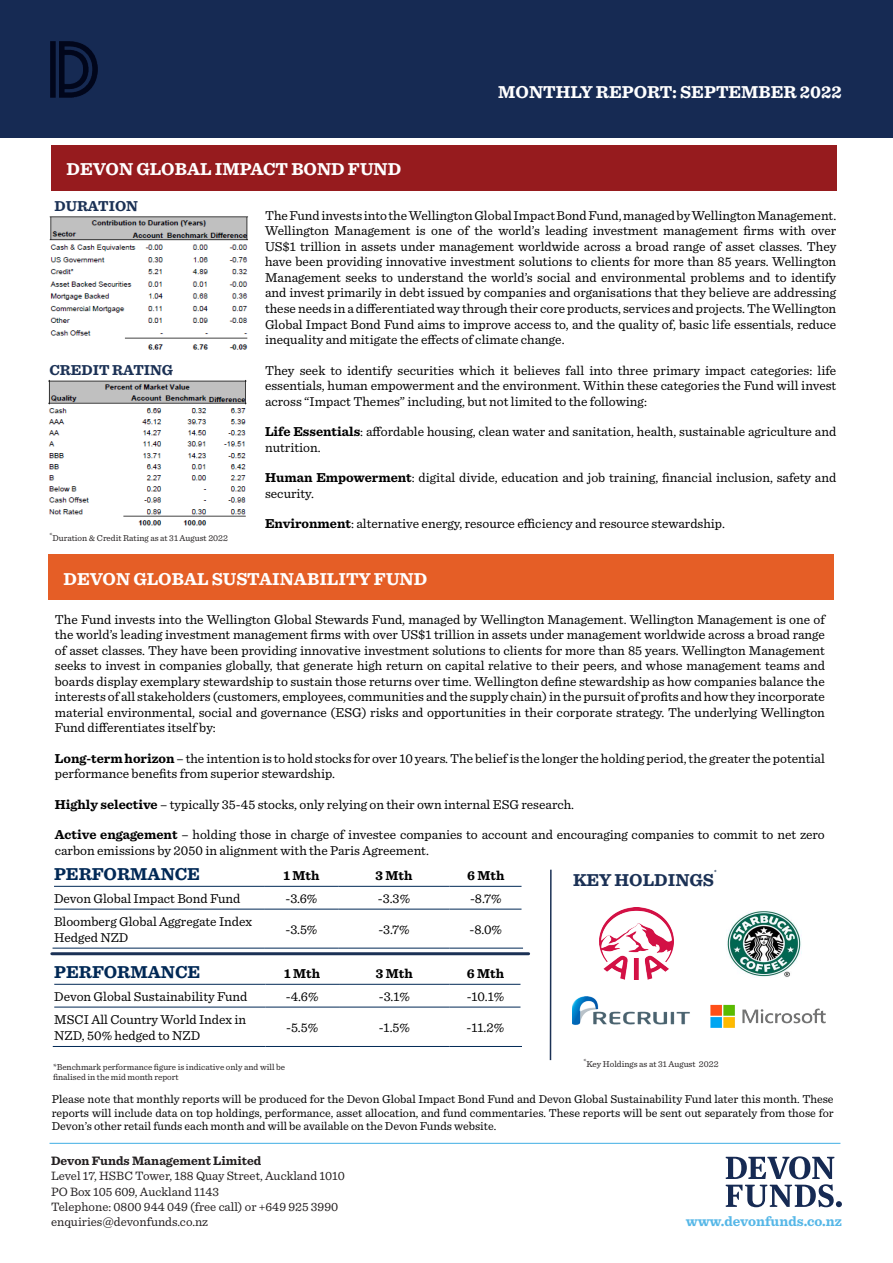
<style>
.page{position:relative;width:893px;height:1263px;background:#fff}
.page>*{position:absolute;margin:0;border:0;box-sizing:border-box;transform-origin:0 0}
.t1{font:700 18px "Sentinel";color:#fff}
.t2{font:700 18px "Sentinel";color:#002855}
.t3{font:700 18px "Sentinel";color:#1b3155}
.t4{font:700 15px "Sentinel";color:#1b3155}
.t5{font:700 14.25px "Sentinel";color:#56b7e7}
.t6{font:13.5px/15.6px "Sentinel";color:#000}
.t7{font:700 13.5px "Sentinel";color:#000}
.t8{font:12.75px "Sentinel";color:#231f20}
.t9{font:700 12.75px "Sentinel";color:#231f20}
.t10{font:12px/13.8px "Sentinel";color:#000;text-align:justify}
.t11{font:9px "Sentinel";color:#231f20}
.t12{font:700 6px "Sentinel";color:#1b3155}
.s1{font-weight:700}
</style>
<div class="page">
<div style="left:0;top:0;width:893px;height:137px;background:#162a53"></div>
<img style="left:51px;top:42px;width:47px;height:56px">
<div style="left:51px;top:146px;width:785px;height:45px;background:#961b1e"></div>
<svg style="left:726px;top:1156px;width:116px;height:51px"></svg>
<hr style="left:50px;top:1143px;width:790px;height:1px;background:#56b7e7">
<div style="left:48px;top:555px;width:786px;height:45px;background:#e55e26"></div>
<hr style="left:54px;top:886px;width:210px;height:1px;background:#002855">
<hr style="left:264px;top:886px;width:75px;height:1px;background:#002855">
<hr style="left:339px;top:886px;width:110px;height:1px;background:#002855">
<hr style="left:449px;top:886px;width:72px;height:1px;background:#002855">
<hr style="left:54px;top:909px;width:210px;height:1px;background:#002855">
<hr style="left:264px;top:909px;width:75px;height:1px;background:#002855">
<hr style="left:339px;top:909px;width:110px;height:1px;background:#002855">
<hr style="left:449px;top:909px;width:72px;height:1px;background:#002855">
<hr style="left:53px;top:948px;width:211px;height:1px;background:#002855">
<hr style="left:264px;top:948px;width:75px;height:1px;background:#002855">
<hr style="left:339px;top:948px;width:110px;height:1px;background:#002855">
<hr style="left:449px;top:948px;width:74px;height:1px;background:#002855">
<hr style="left:54px;top:984px;width:211px;height:1px;background:#002855">
<hr style="left:265px;top:984px;width:74px;height:1px;background:#002855">
<hr style="left:339px;top:984px;width:111px;height:1px;background:#002855">
<hr style="left:450px;top:984px;width:70px;height:1px;background:#002855">
<hr style="left:54px;top:1007px;width:211px;height:1px;background:#002855">
<hr style="left:265px;top:1007px;width:74px;height:1px;background:#002855">
<hr style="left:339px;top:1007px;width:111px;height:1px;background:#002855">
<hr style="left:450px;top:1007px;width:70px;height:1px;background:#002855">
<hr style="left:53px;top:1046px;width:212px;height:1px;background:#002855">
<hr style="left:265px;top:1046px;width:74px;height:1px;background:#002855">
<hr style="left:339px;top:1046px;width:111px;height:1px;background:#002855">
<hr style="left:450px;top:1046px;width:72px;height:1px;background:#002855">
<svg style="left:710px;top:1021px;width:116px;height:7px"></svg>
<img style="left:710px;top:1004px;width:115px;height:23px">
<img style="left:727px;top:911px;width:75px;height:66px">
<img style="left:572px;top:996px;width:118px;height:29px">
<img style="left:600px;top:908px;width:73px;height:71px">
<img style="left:50px;top:216px;width:198px;height:134px">
<img style="left:48px;top:380px;width:199px;height:146px">
<hr style="left:550px;top:870px;width:2px;height:190px;background:#1b3155">
<hr style="left:52px;top:952px;width:477px;height:3px;background:#1b3155">
<p class="t1" style="left:67px;top:155px;width:336px">DEVON GLOBAL IMPACT BOND FUND</p>
<p class="t1" style="left:498px;top:78px;width:345px">MONTHLY REPORT: SEPTEMBER 2022</p>
<p class="t4" style="left:55px;top:194px;width:85px">DURATION</p>
<p class="t4" style="left:50px;top:358px;width:125px">CREDIT RATING</p>
<p class="t11" style="left:50px;top:532px;width:180px"><sup>*</sup>Duration &amp; Credit Rating as at 31 August 2022</p>
<p class="t6" style="left:265px;top:207px;width:573px;text-align:justify">The Fund invests into the Wellington Global Impact Bond Fund, managed by Wellington Management.<br>Wellington Management is one of the world’s leading investment management firms with over US$1 trillion in assets under management worldwide across a broad range of asset classes. They have been providing innovative investment solutions to clients for more than 85 years. Wellington Management seeks to understand the world’s social and environmental problems and to identify and invest primarily in debt issued by companies and organisations that they believe are addressing these needs in a differentiated way through their core products, services and projects. The Wellington Global Impact Bond Fund aims to improve access to, and the quality of, basic life essentials, reduce inequality and mitigate the effects of climate change.</p>
<p class="t6" style="left:265px;top:361px;width:573px;text-align:justify">They seek to identify securities which it believes fall into three primary impact categories: life essentials, human empowerment and the environment. Within these categories the Fund will invest across “Impact Themes” including, but not limited to the following:</p>
<p class="t6" style="left:265px;top:423px;width:573px"><span class="s1">Life Essentials</span>: affordable housing, clean water and sanitation, health, sustainable agriculture and nutrition.</p>
<p class="t6" style="left:265px;top:469px;width:573px"><span class="s1">Human Empowerment</span>: digital divide, education and job training, financial inclusion, safety and security.</p>
<p class="t6" style="left:265px;top:515px;width:461px"><span class="s1">Environment</span>: alternative energy, resource efficiency and resource stewardship.</p>
<p class="t1" style="left:64px;top:564px;width:365px">DEVON GLOBAL SUSTAINABILITY FUND</p>
<p class="t6" style="left:55px;top:610px;width:772px;text-align:justify">The Fund invests into the Wellington Global Stewards Fund, managed by Wellington Management. Wellington Management is one of the world’s leading investment management firms with over US$1 trillion in assets under management worldwide across a broad range of asset classes. They have been providing innovative investment solutions to clients for more than 85 years. Wellington Management seeks to invest in companies globally, that generate high return on capital relative to their peers, and whose management teams and boards display exemplary stewardship to sustain those returns over time. Wellington define stewardship as how companies balance the interests of all stakeholders (customers, employees, communities and the supply chain) in the pursuit of profits and how they incorporate material environmental, social and governance (ESG) risks and opportunities in their corporate strategy. The underlying Wellington Fund differentiates itself by:</p>
<p class="t6" style="left:55px;top:750px;width:772px"><span class="s1">Long-term horizon</span> – the intention is to hold stocks for over 10 years. The belief is the longer the holding period, the greater the potential performance benefits from superior stewardship.</p>
<p class="t6" style="left:55px;top:796px;width:521px"><span class="s1">Highly selective</span> – typically 35-45 stocks, only relying on their own internal ESG research.</p>
<p class="t6" style="left:55px;top:826px;width:771px"><span class="s1">Active engagement</span> – holding those in charge of investee companies to account and encouraging companies to commit to net zero carbon emissions by 2050 in alignment with the Paris Agreement.</p>
<p class="t2" style="left:54px;top:860px;width:147px">PERFORMANCE</p>
<p class="t7" style="left:283px;top:865px;width:37px">1 Mth</p>
<p class="t7" style="left:376px;top:865px;width:38px">3 Mth</p>
<p class="t7" style="left:467px;top:865px;width:39px">6 Mth</p>
<p class="t6" style="left:54px;top:890px;width:188px">Devon Global Impact Bond Fund</p>
<p class="t6" style="left:285px;top:890px;width:34px">-3.6%</p>
<p class="t6" style="left:378px;top:890px;width:34px">-3.3%</p>
<p class="t6" style="left:470px;top:890px;width:33px">-8.7%</p>
<p class="t6" style="left:54px;top:912px;width:199px;line-height:16.2px">Bloomberg Global Aggregate Index<br>Hedged NZD</p>
<p class="t6" style="left:285px;top:921px;width:34px">-3.5%</p>
<p class="t6" style="left:378px;top:921px;width:33px">-3.7%</p>
<p class="t6" style="left:469px;top:921px;width:34px">-8.0%</p>
<p class="t2" style="left:54px;top:958px;width:147px">PERFORMANCE</p>
<p class="t7" style="left:284px;top:963px;width:37px">1 Mth</p>
<p class="t7" style="left:376px;top:963px;width:38px">3 Mth</p>
<p class="t7" style="left:467px;top:963px;width:39px">6 Mth</p>
<p class="t6" style="left:54px;top:988px;width:195px">Devon Global Sustainability Fund</p>
<p class="t6" style="left:286px;top:988px;width:34px">-4.6%</p>
<p class="t6" style="left:379px;top:988px;width:33px">-3.1%</p>
<p class="t6" style="left:467px;top:988px;width:39px">-10.1%</p>
<p class="t6" style="left:54px;top:1011px;width:193px;line-height:16.2px">MSCI All Country World Index in<br>NZD, 50% hedged to NZD</p>
<p class="t6" style="left:286px;top:1019px;width:33px">-5.5%</p>
<p class="t6" style="left:379px;top:1019px;width:33px">-1.5%</p>
<p class="t6" style="left:467px;top:1019px;width:39px">-11.2%</p>
<p class="t12" style="left:714px;top:867px;width:4px">*</p>
<p class="t3" style="left:573px;top:866px;width:143px">KEY HOLDINGS</p>
<p class="t11" style="left:53px;top:1060px;width:234px">*Benchmark performance figure is indicative only and will be</p>
<p class="t11" style="left:583px;top:1057px;width:137px"><sup>*</sup>Key Holdings as at 31 August 2022</p>
<p class="t11" style="left:53px;top:1070px;width:127px">finalised in the mid month report</p>
<p class="t10" style="left:52px;top:1091px;width:783px">Please note that monthly reports will be produced for the Devon Global Impact Bond Fund and Devon Global Sustainability Fund later this month. These reports will include data on top holdings, performance, asset allocation, and fund commentaries. These reports will be sent out separately from those for Devon’s other retail funds each month and will be available on the Devon Funds website.</p>
<p class="t9" style="left:51px;top:1151px;width:212px">Devon Funds Management Limited</p>
<p class="t8" style="left:51px;top:1166px;width:296px">Level 17, HSBC Tower, 188 Quay Street, Auckland 1010</p>
<p class="t8" style="left:51px;top:1182px;width:170px">PO Box 105 609, Auckland 1143</p>
<p class="t8" style="left:51px;top:1197px;width:289px">Telephone: 0800 944 049 (free call) or +649 925 3990</p>
<p class="t8" style="left:51px;top:1212px;width:159px">enquiries@devonfunds.co.nz</p>
<p class="t5" style="left:686px;top:1210px;width:158px">www.devonfunds.co.nz</p>
</div>
